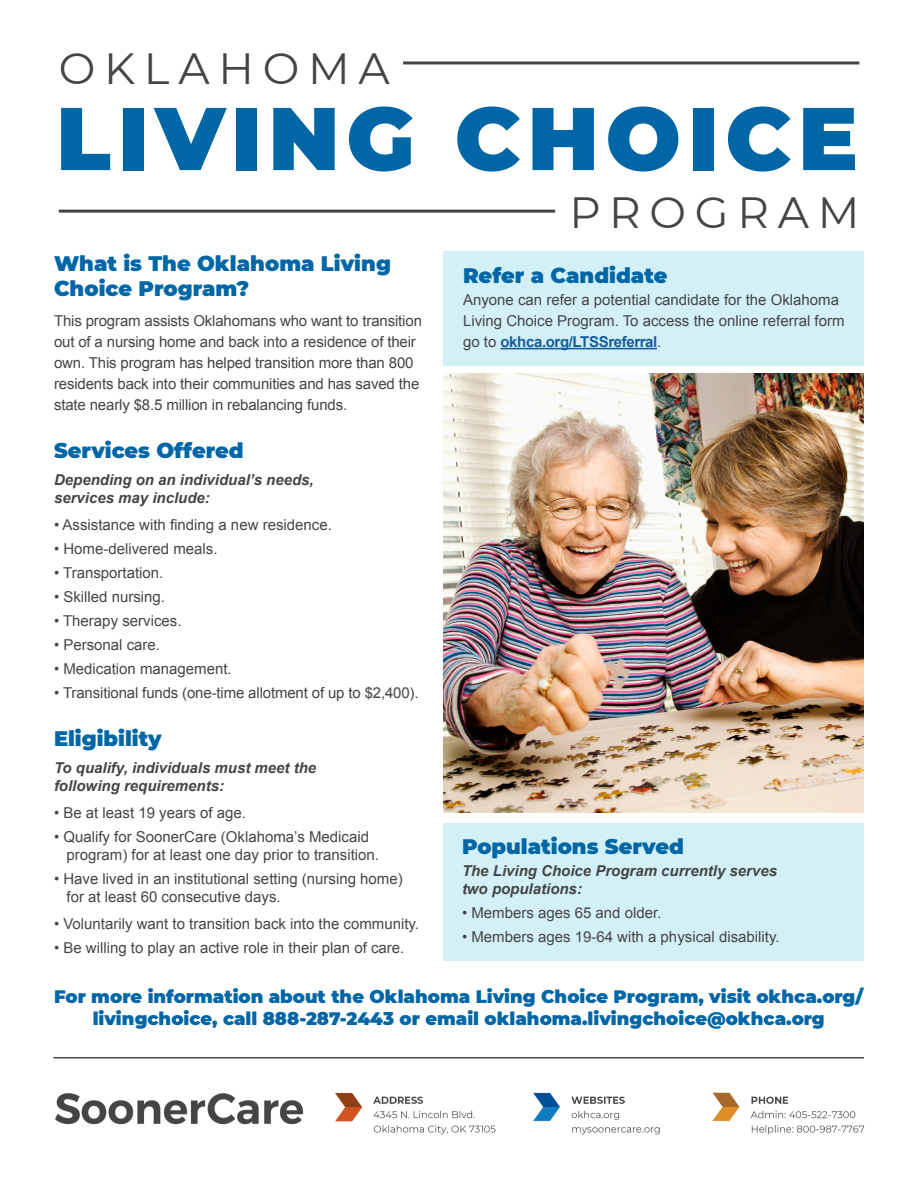
<style>
.page{position:relative;width:918px;height:1188px;background:#fff}
.page>*{position:absolute;margin:0;border:0;box-sizing:border-box;transform-origin:0 0}
.t1{font:900 88.8px "Montserrat";letter-spacing:.075em;color:#0066a6}
.t2{font:43.65px "Montserrat";letter-spacing:.2em;color:#454547}
.t3{font:900 21px/25.2px "Montserrat";color:#0066a6}
.t4{font:900 18px/21.6px "Montserrat";color:#0066a6;text-align:center}
.t5{font:15px/21px "Arial";color:#454547}
.t6{font:italic 700 15px/18px "Arial";color:#454547}
.s1{font-weight:700;color:#175d9e}
</style>
<div class="page">
<img style="left:712px;top:1092px;width:152px;height:43px">
<img style="left:533px;top:1092px;width:127px;height:43px">
<img style="left:335px;top:1092px;width:161px;height:43px">
<hr style="left:403px;top:61px;width:456px;height:3px;background:#454547">
<hr style="left:59px;top:210px;width:496px;height:3px;background:#454547">
<img style="left:444px;top:374px;width:420px;height:439px">
<img style="left:55px;top:1093px;width:249px;height:32px">
<div style="left:444px;top:251px;width:420px;height:115px;background:#d2f0f6"></div>
<div style="left:444px;top:823px;width:420px;height:137px;background:#d2f0f6"></div>
<hr style="left:501px;top:348px;width:156px;height:1px;background:#175d9e">
<hr style="left:53px;top:1057px;width:811px;height:1px;background:#454547">
<h2 class="t2" style="left:59px;top:39px;width:332px">OKLAHOMA</h2>
<h1 class="t1" style="left:56px;top:72px;width:803px">LIVING CHOICE</h1>
<h3 class="t3" style="left:54px;top:250px;width:339px">What is The Oklahoma Living<br>Choice Program?</h3>
<p class="t5" style="left:54px;top:311px;width:370px">This program assists Oklahomans who want to transition out of a nursing home and back into a residence of their own. This program has helped transition more than 800 residents back into their communities and has saved the state nearly $8.5 million in rebalancing funds.</p>
<h3 class="t3" style="left:54px;top:437px;width:191px">Services Offered</h3>
<p class="t6" style="left:54px;top:471px;width:261px">Depending on an individual’s needs, services may include:</p>
<p class="t5" style="left:54px;top:514px;width:279px">• Assistance with finding a new residence.</p>
<p class="t5" style="left:54px;top:538px;width:165px">• Home-delivered meals.</p>
<p class="t5" style="left:54px;top:562px;width:111px">• Transportation.</p>
<p class="t5" style="left:54px;top:586px;width:113px">• Skilled nursing.</p>
<p class="t5" style="left:54px;top:610px;width:129px">• Therapy services.</p>
<p class="t5" style="left:54px;top:634px;width:108px">• Personal care.</p>
<p class="t5" style="left:54px;top:658px;width:179px">• Medication management.</p>
<p class="t5" style="left:54px;top:682px;width:366px">• Transitional funds (one-time allotment of up to $2,400).</p>
<h3 class="t3" style="left:54px;top:724px;width:109px">Eligibility</h3>
<p class="t6" style="left:54px;top:759px;width:264px">To qualify, individuals must meet the following requirements:</p>
<p class="t5" style="left:54px;top:802px;width:194px">• Be at least 19 years of age.</p>
<p class="t5" style="left:67px;top:828px;width:314px;line-height:18px;text-indent:-13px">• Qualify for SoonerCare (Oklahoma’s Medicaid program) for at least one day prior to transition.</p>
<p class="t5" style="left:67px;top:870px;width:338px;line-height:18px;text-indent:-13px">• Have lived in an institutional setting (nursing home) for at least 60 consecutive days.</p>
<p class="t5" style="left:54px;top:913px;width:367px">• Voluntarily want to transition back into the community.</p>
<p class="t5" style="left:54px;top:937px;width:352px">• Be willing to play an active role in their plan of care.</p>
<h2 class="t2" style="left:570px;top:182px;width:291px">PROGRAM</h2>
<h3 class="t3" style="left:463px;top:261px;width:206px">Refer a Candidate</h3>
<p class="t5" style="left:463px;top:289px;width:383px">Anyone can refer a potential candidate for the Oklahoma<br>Living Choice Program. To access the online referral form go to <span class="s1">okhca.org/LTSSreferral</span>.</p>
<h3 class="t3" style="left:462px;top:832px;width:224px">Populations Served</h3>
<p class="t6" style="left:462px;top:863px;width:317px">The Living Choice Program currently serves two populations:</p>
<p class="t5" style="left:462px;top:903px;width:201px">• Members ages 65 and older.</p>
<p class="t5" style="left:462px;top:927px;width:319px">• Members ages 19-64 with a physical disability.</p>
<p class="t4" style="left:54px;top:985px;width:811px">For more information about the Oklahoma Living Choice Program, visit okhca.org/ livingchoice, call 888-287-2443 or email oklahoma.livingchoice@okhca.org</p>
</div>
